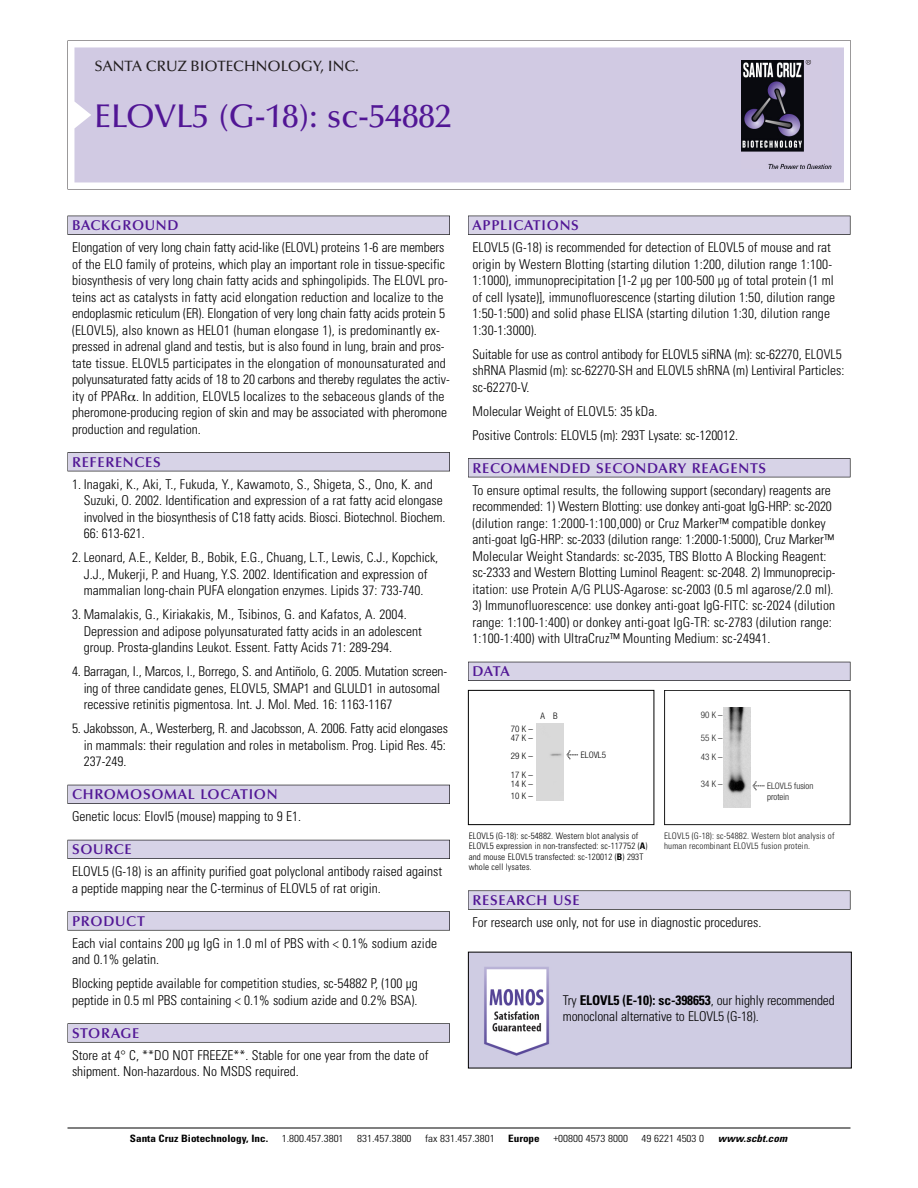
<style>
.page{position:relative;width:918px;height:1188px;background:#fff}
.page>*{position:absolute;margin:0;border:0;box-sizing:border-box;transform-origin:0 0}
.t1{font:500 33px "Optima";color:#511695}
.t2{font:500 15px "Optima";color:#231f20}
.t3{font:600 14.25px "Optima";letter-spacing:.05em;color:#511695}
.t4{font:300 condensed 13.5px/16.5px "Univers";color:#000}
.t5{font:300 condensed 10.2px "Univers";color:#000;scale:1.1 1}
.t6{font:700 condensed 10.2px "Univers";color:#000;scale:1.1 1}
.t7{font:italic 700 condensed 10.2px "Univers";letter-spacing:.005em;color:#000;scale:1.1 1}
.t8{font:300 condensed 9px/10.5px "Univers";letter-spacing:.015em;color:#000}
.t9{font:9px/10.5px "Univers Condensed Light+JMYPEJ";letter-spacing:.015em;color:#191919}
.t10{font:9px/19.5px "Helvetica Neue Light Cond+WOBTAT";color:#191919}
.t11{font:300 condensed 9px/9.1px "Helvetica Neue";letter-spacing:.005em;color:#000}
.s1{font-family:"Meta Plus";font-weight:400;font-stretch:normal;font-size:10.5px}
.s2{font-weight:700}
.s3{font-family:"Meta Plus Book Roman+CAQDNA";font-size:10.5px}
</style>
<div class="page">
<svg style="left:68px;top:40px;width:783px;height:149px"></svg>
<div style="left:74px;top:47px;width:770px;height:135px;background:#d1cae3"></div>
<img style="left:741px;top:60px;width:90px;height:108px">
<hr style="left:68px;top:1128px;width:782px;height:1px;background:#000">
<div style="left:68px;top:216px;width:382px;height:19px;background:#525155"></div>
<div style="left:68px;top:216px;width:381px;height:18px;background:#d7d3e7"></div>
<div style="left:68px;top:452px;width:382px;height:19px;background:#525155"></div>
<div style="left:68px;top:453px;width:381px;height:18px;background:#d7d3e7"></div>
<div style="left:68px;top:785px;width:382px;height:19px;background:#525158"></div>
<div style="left:68px;top:785px;width:381px;height:18px;background:#d7d3e7"></div>
<div style="left:68px;top:840px;width:382px;height:19px;background:#54535a"></div>
<div style="left:68px;top:840px;width:381px;height:18px;background:#d7d3e7"></div>
<svg style="left:68px;top:911px;width:382px;height:20px"></svg>
<div style="left:68px;top:912px;width:381px;height:18px;background:#d7d3e7"></div>
<div style="left:68px;top:1023px;width:382px;height:20px;background:#626263"></div>
<div style="left:68px;top:1024px;width:381px;height:18px;background:#d7d3e7"></div>
<div style="left:468px;top:216px;width:382px;height:19px;background:#525155"></div>
<div style="left:468px;top:216px;width:382px;height:18px;background:#d7d3e7"></div>
<div style="left:468px;top:458px;width:382px;height:19px;background:#525155"></div>
<div style="left:468px;top:459px;width:382px;height:18px;background:#d7d3e7"></div>
<div style="left:468px;top:662px;width:382px;height:19px;background:#525158"></div>
<div style="left:468px;top:662px;width:382px;height:18px;background:#d7d3e7"></div>
<svg style="left:468px;top:890px;width:382px;height:20px"></svg>
<div style="left:468px;top:891px;width:382px;height:18px;background:#d7d3e7"></div>
<div style="left:468px;top:690px;width:186px;height:135px;border:1px solid #000"></div>
<div style="left:664px;top:690px;width:186px;height:135px;border:1px solid #191919"></div>
<img style="left:724px;top:707px;width:26px;height:100px">
<img style="left:470px;top:954px;width:380px;height:112px">
<p class="t2" style="left:94px;top:61px;width:266px">SANTA CRUZ BIOTECHNOLOGY, INC.</p>
<h1 class="t1" style="left:94px;top:103px;width:359px">ELOVL5 (G-18): sc-54882</h1>
<p class="t3" style="left:72px;top:219px;width:108px">BACKGROUND</p>
<p class="t4" style="left:72px;top:240px;width:379px">Elongation of very long chain fatty acid-like (ELOVL) proteins 1-6 are members of the ELO family of proteins, which play an important role in tissue-specific biosynthesis of very long chain fatty acids and sphingolipids. The ELOVL pro&shy;teins act as catalysts in fatty acid elongation reduction and localize to the endoplasmic reticulum (ER). Elongation of very long chain fatty acids protein 5 (ELOVL5), also known as HELO1 (human elongase 1), is predominantly ex&shy;pressed in adrenal gland and testis, but is also found in lung, brain and pros&shy;tate tissue. ELOVL5 participates in the elongation of monounsaturated and polyunsaturated fatty acids of 18 to 20 carbons and thereby regulates the activ&shy;ity of PPAR . In addition, ELOVL5 localizes to the sebaceous glands of the pheromone-producing region of skin and may be associated with pheromone production and regulation.</p>
<p class="t3" style="left:72px;top:456px;width:90px">REFERENCES</p>
<p class="t4" style="left:84px;top:477px;width:363px;text-indent:-12px">1. Inagaki, K., Aki, T., Fukuda, Y., Kawamoto, S., Shigeta, S., Ono, K. and Suzuki, O. 2002. Identification and expression of a rat fatty acid elongase involved in the biosynthesis of C18 fatty acids. Biosci. Biotechnol. Biochem.<br>66: 613-621.</p>
<p class="t4" style="left:72px;top:550px;width:368px;text-align:center">2. Leonard, A.E., Kelder, B., Bobik, E.G., Chuang, L.T., Lewis, C.J., Kopchick,<br>J.J., Mukerji, P. and Huang, Y.S. 2002. Identification and expression of mammalian long-chain PUFA elongation enzymes. Lipids 37: 733-740.</p>
<p class="t4" style="left:84px;top:607px;width:340px;text-indent:-12px">3. Mamalakis, G., Kiriakakis, M., Tsibinos, G. and Kafatos, A. 2004.<br>Depression and adipose polyunsaturated fatty acids in an adolescent group. Prosta-glandins Leukot. Essent. Fatty Acids 71: 289-294.</p>
<p class="t4" style="left:84px;top:664px;width:365px;text-indent:-12px">4. Barragan, I., Marcos, I., Borrego, S. and Antiñolo, G. 2005. Mutation screen&shy;ing of three candidate genes, ELOVL5, SMAP1 and GLULD1 in autosomal recessive retinitis pigmentosa. Int. J. Mol. Med. 16: 1163-1167</p>
<p class="t4" style="left:84px;top:721px;width:366px;text-indent:-12px">5. Jakobsson, A., Westerberg, R. and Jacobsson, A. 2006. Fatty acid elongases in mammals: their regulation and roles in metabolism. Prog. Lipid Res. 45:<br>237-249.</p>
<p class="t3" style="left:72px;top:789px;width:207px">CHROMOSOMAL LOCATION</p>
<p class="t4" style="left:72px;top:809px;width:231px">Genetic locus: Elovl5 (mouse) mapping to 9 E1.</p>
<p class="t3" style="left:72px;top:844px;width:61px">SOURCE</p>
<p class="t4" style="left:72px;top:864px;width:372px">ELOVL5 (G-18) is an affinity purified goat polyclonal antibody raised against a peptide mapping near the C-terminus of ELOVL5 of rat origin.</p>
<p class="t3" style="left:72px;top:915px;width:74px">PRODUCT</p>
<p class="t4" style="left:72px;top:936px;width:367px">Each vial contains 200 µg IgG in 1.0 ml of PBS with &lt; 0.1% sodium azide and 0.1% gelatin.</p>
<p class="t4" style="left:72px;top:976px;width:347px">Blocking peptide available for competition studies, sc-54882 P, (100 µg peptide in 0.5 ml PBS containing &lt; 0.1% sodium azide and 0.2% BSA).</p>
<p class="t3" style="left:72px;top:1027px;width:69px">STORAGE</p>
<p class="t4" style="left:72px;top:1048px;width:358px">Store at 4° C, **DO NOT FREEZE**. Stable for one year from the date of shipment. Non-hazardous. No MSDS required.</p>
<p class="t3" style="left:473px;top:219px;width:108px">APPLICATIONS</p>
<p class="t4" style="left:473px;top:240px;width:364px">ELOVL5 (G-18) is recommended for detection of ELOVL5 of mouse and rat origin by Western Blotting (starting dilution 1:200, dilution range 1:100- 1:1000), immunoprecipitation [1-2 µg per 100-500 µg of total protein (1 ml of cell lysate)], immunofluorescence (starting dilution 1:50, dilution range 1:50-1:500) and solid phase ELISA (starting dilution 1:30, dilution range 1:30-1:3000).</p>
<p class="t4" style="left:473px;top:347px;width:373px">Suitable for use as control antibody for ELOVL5 siRNA (m): sc-62270, ELOVL5 shRNA Plasmid (m): sc-62270-SH and ELOVL5 shRNA (m) Lentiviral Particles: sc-62270-V.</p>
<p class="t4" style="left:473px;top:400px;width:267px;line-height:24px">Molecular Weight of ELOVL5: 35 kDa.<br>Positive Controls: ELOVL5 (m): 293T Lysate: sc-120012.</p>
<p class="t3" style="left:473px;top:462px;width:295px">RECOMMENDED SECONDARY REAGENTS</p>
<p class="t4" style="left:473px;top:483px;width:364px">To ensure optimal results, the following support (secondary) reagents are recommended: 1) Western Blotting: use donkey anti-goat IgG-HRP: sc-2020 (dilution range: 1:2000-1:100,000) or Cruz Marker™ compatible donkey anti-goat IgG-HRP: sc-2033 (dilution range: 1:2000-1:5000), Cruz Marker™ Molecular Weight Standards: sc-2035, TBS Blotto A Blocking Reagent: sc-2333 and Western Blotting Luminol Reagent: sc-2048. 2) Immunoprecip&shy;itation: use Protein A/G PLUS-Agarose: sc-2003 (0.5 ml agarose/2.0 ml).</p>
<p class="t4" style="left:473px;top:598px;width:364px">3) Immunofluorescence: use donkey anti-goat IgG-FITC: sc-2024 (dilution range: 1:100-1:400) or donkey anti-goat IgG-TR: sc-2783 (dilution range:<br>1:100-1:400) with UltraCruz™ Mounting Medium: sc-24941.</p>
<p class="t3" style="left:473px;top:666px;width:39px">DATA</p>
<p class="t11" style="left:541px;top:712px;width:19px">A B</p>
<p class="t11" style="left:511px;top:725px;width:24px">70K–<br>47K–</p>
<p class="t11" style="left:511px;top:748px;width:24px;line-height:18.3px">29K–<br>17K–</p>
<p class="t11" style="left:511px;top:778px;width:24px;line-height:12.5px">14K–<br>10K–</p>
<p class="t11" style="left:567px;top:751px;width:41px"><span class="s1">&lt;</span> ELOVL5</p>
<p class="t8" style="left:469px;top:831px;width:180px">ELOVL5 (G-18): sc-54882. Western blot analysis of ELOVL5 expression in non-transfected: sc-117752 (<span class="s2">A</span>) and mouse ELOVL5 transfected: sc-120012 (<span class="s2">B</span>) 293T whole cell lysates.</p>
<p class="t10" style="left:701px;top:706px;width:23px">90K–</p>
<p class="t10" style="left:701px;top:729px;width:23px">55K–<br>43K–</p>
<p class="t10" style="left:701px;top:775px;width:23px">34K–</p>
<p class="t10" style="left:767px;top:781px;width:48px;line-height:10.8px;text-indent:-15px"><span class="s3">&lt;</span> ELOVL5 fusion protein</p>
<p class="t9" style="left:664px;top:831px;width:172px">ELOVL5 (G-18): sc-54882. Western blot analysis of human recombinant ELOVL5 fusion protein.</p>
<p class="t3" style="left:473px;top:894px;width:109px">RESEARCH USE</p>
<p class="t4" style="left:473px;top:915px;width:290px">For research use only, not for use in diagnostic procedures.</p>
<p class="t4" style="left:563px;top:993px;width:273px">Try <span class="s2">ELOVL5 (E-10): sc-398653</span>, our highly recommended monoclonal alternative to ELOVL5 (G-18).</p>
<p class="t6" style="left:130px;top:1135px;width:127px">Santa Cruz Biotechnology, Inc.</p>
<p class="t5" style="left:282px;top:1135px;width:58px">1.800.457.3801</p>
<p class="t5" style="left:357px;top:1135px;width:51px">831.457.3800</p>
<p class="t5" style="left:425px;top:1135px;width:65px">fax 831.457.3801</p>
<p class="t6" style="left:508px;top:1135px;width:30px">Europe</p>
<p class="t5" style="left:553px;top:1135px;width:69px">+00800 4573 8000</p>
<p class="t5" style="left:642px;top:1135px;width:58px">49 6221 4503 0</p>
<p class="t7" style="left:718px;top:1135px;width:64px">www.scbt.com</p>
</div>
